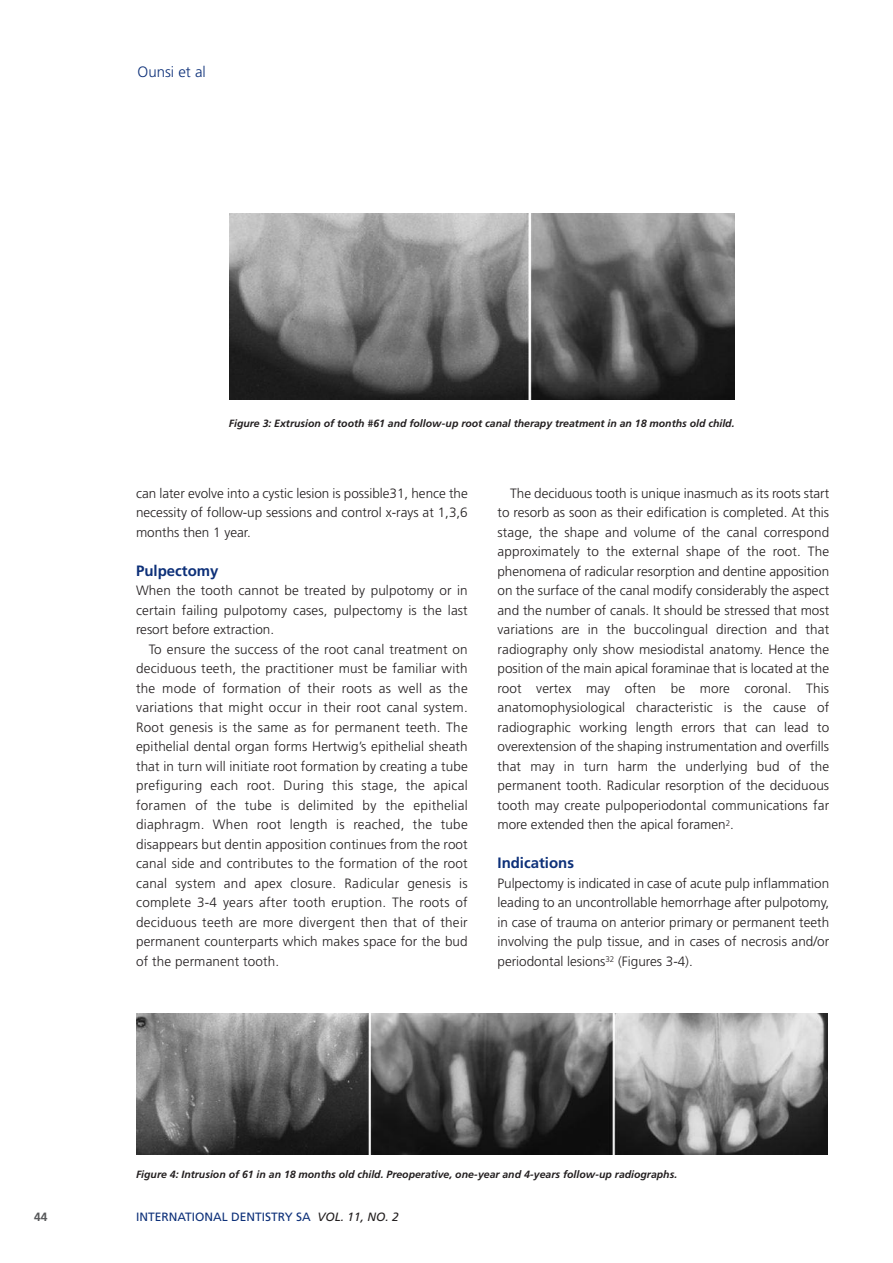
<style>
.page{position:relative;width:893px;height:1263px;background:#fff}
.page>*{position:absolute;margin:0;border:0;box-sizing:border-box;transform-origin:0 0}
.t1{font:700 15px "Frutiger";color:#0d3079}
.t2{font:300 15px "Frutiger";color:#0d3079}
.t3{font:300 13.5px/19.5px "Frutiger";color:#231f20;text-align:justify}
.t4{font:12px "Frutiger";color:#0d3079}
.t5{font:700 12px "Frutiger";color:#57585a}
.t6{font:italic 700 10.5px "Frutiger";color:#231f20}
.s1{font-style:italic;color:#231f20}
</style>
<div class="page">
<img style="left:229px;top:213px;width:506px;height:187px">
<img style="left:136px;top:1013px;width:691px;height:142px">
<p class="t2" style="left:138px;top:65px;width:70px">Ounsi et al</p>
<p class="t6" style="left:229px;top:419px;width:507px">Figure 3: Extrusion of tooth #61 and follow-up root canal therapy treatment in an 18 months old child.</p>
<p class="t3" style="left:136px;top:484px;width:333px">can later evolve into a cystic lesion is possible31, hence the necessity of follow-up sessions and control x-rays at 1,3,6 months then 1 year.</p>
<p class="t1" style="left:136px;top:565px;width:84px">Pulpectomy</p>
<p class="t3" style="left:136px;top:582px;width:333px">When the tooth cannot be treated by pulpotomy or in certain failing pulpotomy cases, pulpectomy is the last resort before extraction.</p>
<p class="t3" style="left:136px;top:640px;width:333px;text-indent:13px">To ensure the success of the root canal treatment on deciduous teeth, the practitioner must be familiar with the mode of formation of their roots as well as the variations that might occur in their root canal system.<br>Root genesis is the same as for permanent teeth. The epithelial dental organ forms Hertwig’s epithelial sheath that in turn will initiate root formation by creating a tube prefiguring each root. During this stage, the apical foramen of the tube is delimited by the epithelial diaphragm. When root length is reached, the tube disappears but dentin apposition continues from the root canal side and contributes to the formation of the root canal system and apex closure. Radicular genesis is complete 3-4 years after tooth eruption. The roots of deciduous teeth are more divergent then that of their permanent counterparts which makes space for the bud of the permanent tooth.</p>
<p class="t3" style="left:497px;top:484px;width:333px;text-indent:13px">The deciduous tooth is unique inasmuch as its roots start to resorb as soon as their edification is completed. At this stage, the shape and volume of the canal correspond approximately to the external shape of the root. The phenomena of radicular resorption and dentine apposition on the surface of the canal modify considerably the aspect and the number of canals. It should be stressed that most variations are in the buccolingual direction and that radiography only show mesiodistal anatomy. Hence the position of the main apical foraminae that is located at the root vertex may often be more coronal. This anatomophysiological characteristic is the cause of radiographic working length errors that can lead to overextension of the shaping instrumentation and overfills that may in turn harm the underlying bud of the permanent tooth. Radicular resorption of the deciduous tooth may create pulpoperiodontal communications far more extended then the apical foramen<sup>2</sup>.</p>
<p class="t1" style="left:497px;top:857px;width:78px">Indications</p>
<p class="t3" style="left:497px;top:874px;width:333px">Pulpectomy is indicated in case of acute pulp inflammation leading to an uncontrollable hemorrhage after pulpotomy, in case of trauma on anterior primary or permanent teeth involving the pulp tissue, and in cases of necrosis and/or periodontal lesions<sup>32</sup> (Figures 3-4).</p>
<p class="t6" style="left:136px;top:1170px;width:543px">Figure 4: Intrusion of 61 in an 18 months old child. Preoperative, one-year and 4-years follow-up radiographs.</p>
<p class="t5" style="left:34px;top:1212px;width:15px">44</p>
<p class="t4" style="left:136px;top:1212px;width:264px">INTERNATIONAL DENTISTRY SA <span class="s1">VOL. 11, NO. 2</span></p>
</div>
